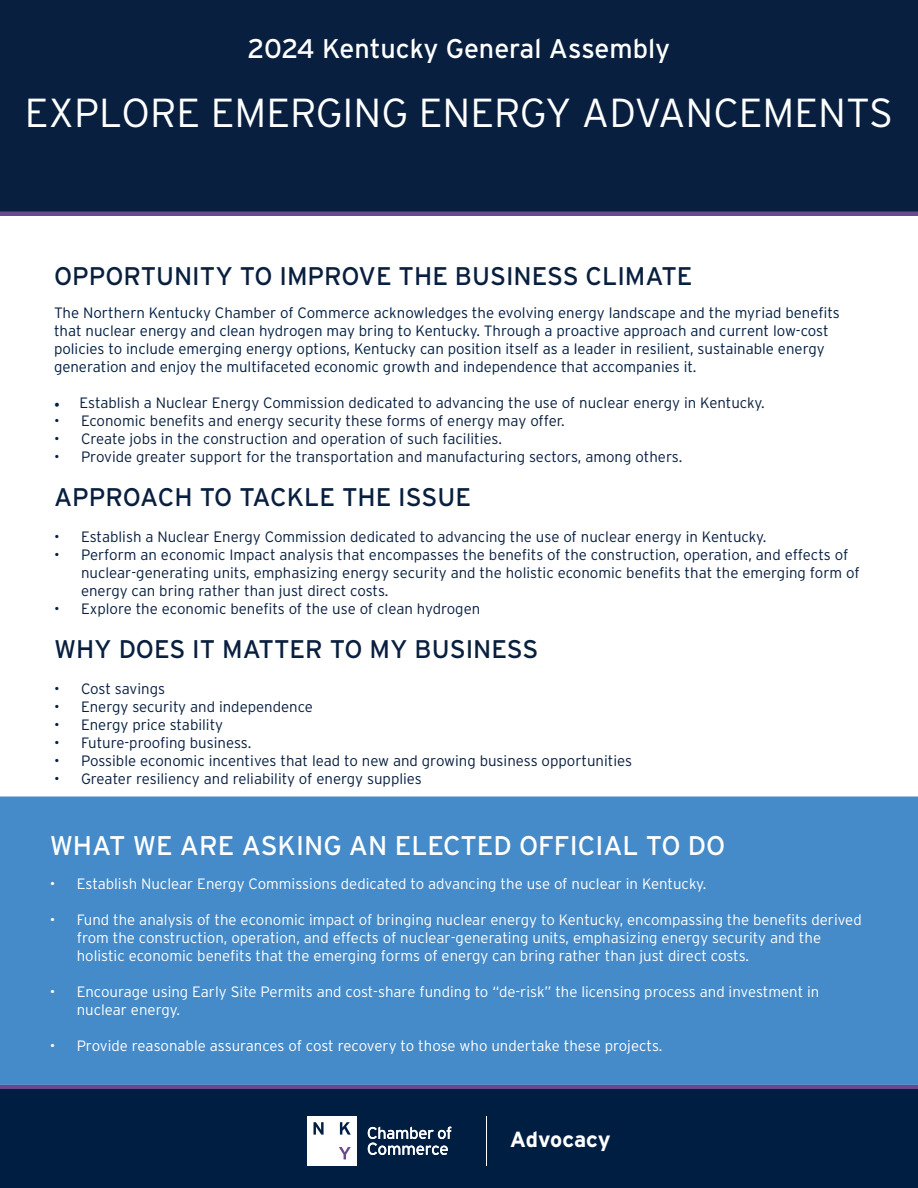
<style>
.page{position:relative;width:918px;height:1188px;background:#fff}
.page>*{position:absolute;margin:0;border:0;box-sizing:border-box;transform-origin:0 0}
.t1{font:300 40.5px "Interstate";color:#fff}
.t2{font:27px "Interstate";color:#fff}
.t3{font:25.5px "Interstate";color:#081f3f}
.t4{font:700 21.9px "Interstate";letter-spacing:-.005em;color:#fff}
.t5{font:300 15px/18px "Interstate";color:#081f3f}
.t6{font:300 15px/18px "Interstate";color:#fff}
.t7{font:300 15px/18px "Interstate";color:#001e42}
.t8{font:300 15px "Interstate";color:#011e41}
.s1{font-family:"Minion Pro";font-weight:400;color:#072040}
</style>
<div class="page">
<div style="left:0;top:1085px;width:918px;height:103px;background:#001e42"></div>
<hr style="left:487px;top:1116px;width:1px;height:50px;background:#fff">
<svg style="left:368px;top:1127px;width:83px;height:28px"></svg>
<svg style="left:307px;top:1116px;width:50px;height:50px"></svg>
<div style="left:0;top:0;width:918px;height:216px;background:#081f3f"></div>
<div style="left:0;top:796px;width:918px;height:289px;background:#458bc9"></div>
<h2 class="t2" style="left:248px;top:32px;width:424px">2024 Kentucky General Assembly</h2>
<h1 class="t1" style="left:25px;top:89px;width:870px">EXPLORE EMERGING ENERGY ADVANCEMENTS</h1>
<h3 class="t3" style="left:54px;top:261px;width:640px">OPPORTUNITY TO IMPROVE THE BUSINESS CLIMATE</h3>
<p class="t8" style="left:54px;top:303px;width:787px">The Northern Kentucky Chamber of Commerce acknowledges the evolving energy landscape and the myriad benefits</p>
<p class="t7" style="left:54px;top:321px;width:776px">that nuclear energy and clean hydrogen may bring to Kentucky. Through a proactive approach and current low-cost policies to include emerging energy options, Kentucky can position itself as a leader in resilient, sustainable energy generation and enjoy the multifaceted economic growth and independence that accompanies it.</p>
<p class="t5" style="left:54px;top:393px;width:712px"><span class="s1">•</span> Establish a Nuclear Energy Commission dedicated to advancing the use of nuclear energy in Kentucky.</p>
<p class="t5" style="left:54px;top:411px;width:512px">• Economic benefits and energy security these forms of energy may offer.</p>
<p class="t5" style="left:54px;top:429px;width:449px">• Create jobs in the construction and operation of such facilities.</p>
<p class="t5" style="left:54px;top:447px;width:630px">• Provide greater support for the transportation and manufacturing sectors, among others.</p>
<h3 class="t3" style="left:54px;top:481px;width:419px">APPROACH TO TACKLE THE ISSUE</h3>
<p class="t5" style="left:54px;top:527px;width:714px">• Establish a Nuclear Energy Commission dedicated to advancing the use of nuclear energy in Kentucky.</p>
<p class="t5" style="left:81px;top:545px;width:780px;text-indent:-27px">• Perform an economic Impact analysis that encompasses the benefits of the construction, operation, and effects of nuclear-generating units, emphasizing energy security and the holistic economic benefits that the emerging form of energy can bring rather than just direct costs.</p>
<p class="t5" style="left:54px;top:599px;width:428px">• Explore the economic benefits of the use of clean hydrogen</p>
<h3 class="t3" style="left:54px;top:634px;width:486px">WHY DOES IT MATTER TO MY BUSINESS</h3>
<p class="t5" style="left:54px;top:680px;width:113px">• Cost savings</p>
<p class="t5" style="left:54px;top:698px;width:261px">• Energy security and independence</p>
<p class="t5" style="left:54px;top:716px;width:170px">• Energy price stability</p>
<p class="t5" style="left:54px;top:734px;width:199px">• Future-proofing business.</p>
<p class="t5" style="left:54px;top:752px;width:580px">• Possible economic incentives that lead to new and growing business opportunities</p>
<p class="t5" style="left:54px;top:770px;width:369px">• Greater resiliency and reliability of energy supplies</p>
<h2 class="t2" style="left:50px;top:829px;width:677px">WHAT WE ARE ASKING AN ELECTED OFFICIAL TO DO</h2>
<p class="t6" style="left:50px;top:875px;width:658px">• Establish Nuclear Energy Commissions dedicated to advancing the use of nuclear in Kentucky.</p>
<p class="t6" style="left:77px;top:911px;width:787px;text-indent:-27px">• Fund the analysis of the economic impact of bringing nuclear energy to Kentucky, encompassing the benefits derived from the construction, operation, and effects of nuclear-generating units, emphasizing energy security and the holistic economic benefits that the emerging forms of energy can bring rather than just direct costs.</p>
<p class="t6" style="left:77px;top:983px;width:744px;text-indent:-27px">• Encourage using Early Site Permits and cost-share funding to “de-risk” the licensing process and investment in nuclear energy.</p>
<p class="t6" style="left:50px;top:1037px;width:614px">• Provide reasonable assurances of cost recovery to those who undertake these projects.</p>
<h3 class="t4" style="left:510px;top:1127px;width:103px">Advocacy</h3>
</div>
